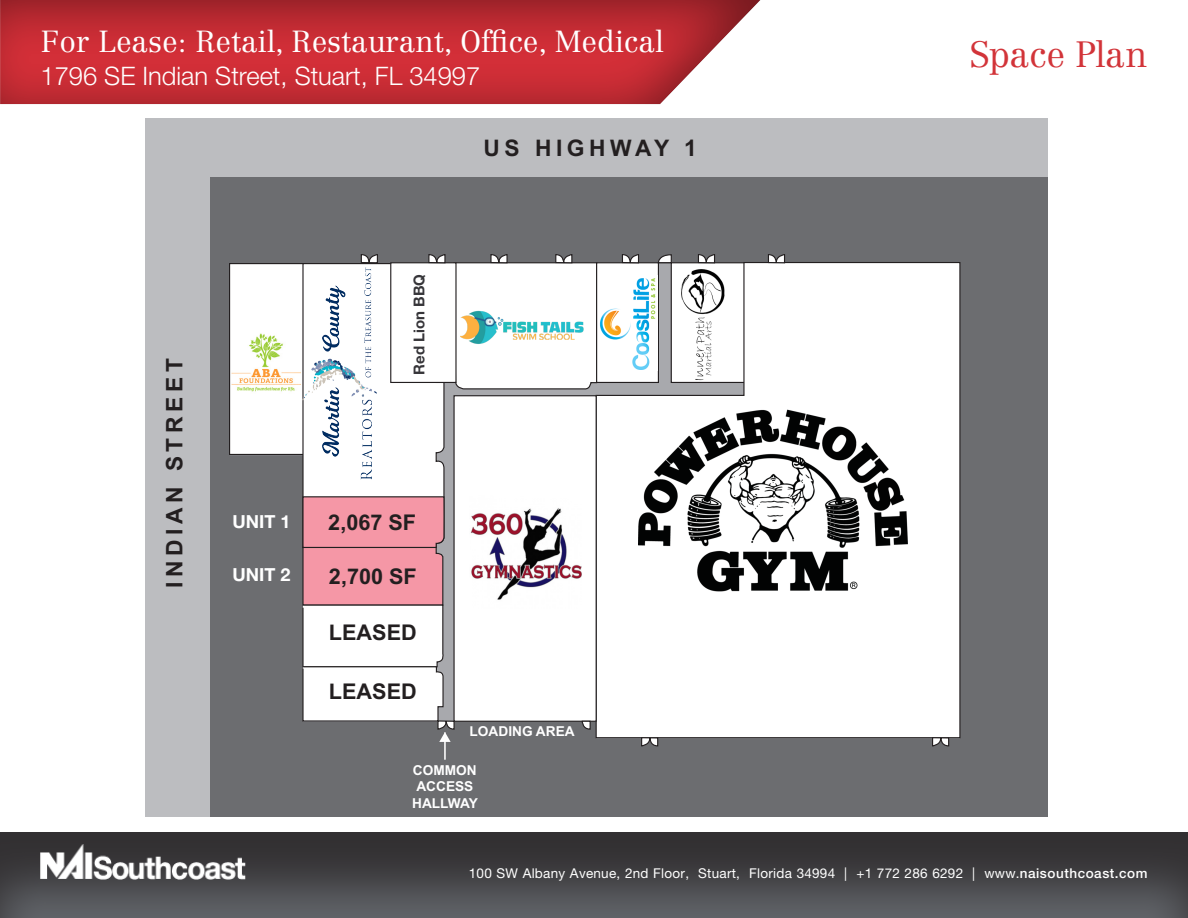
<style>
.page{position:relative;width:1188px;height:918px;background:#fff}
.page>*{position:absolute;margin:0;border:0;box-sizing:border-box;transform-origin:0 0}
.t1{font:300 36px "Centennial LT Std";letter-spacing:-.01em;color:#d23439}
.t2{font:300 30px "Centennial LT Std";color:#fff}
.t3{font:300 25.5px "Helvetica Neue LT Std";color:#fff}
.t4{font:700 22.8px "Arial";letter-spacing:.2em;color:#231f20}
.t5{font:700 21.6px "Arial";color:#231f20}
.t6{font:700 18px "Helvetica Neue LT Std";color:#fff}
.t7{font:700 15px "Helvetica Neue LT Std";color:#363539}
.t8{font:700 13.65px/16.4px "Arial";color:#fff;text-align:center}
.t9{font:13.5px "Helvetica Neue LT Std";letter-spacing:.02em;color:#fff}
.s1{font-weight:500}
</style>
<div class="page">
<div style="left:0;top:830px;width:1188px;height:88px;background:#231f20;opacity:.75"></div>
<div style="left:0;top:0;width:762px;height:106px;background:#231f20;opacity:.51"></div>
<img style="left:41px;top:845px;width:205px;height:34px">
<div style="left:145px;top:122px;width:903px;height:694px;background:#6c6d70"></div>
<div style="left:145px;top:119px;width:903px;height:58px;background:#bcbdc0"></div>
<div style="left:145px;top:167px;width:64px;height:649px;background:#bcbdc0"></div>
<div style="left:229px;top:263px;width:78px;height:192px;background:#fff;border:1px solid #231f20"></div>
<div style="left:598px;top:262px;width:363px;height:477px;background:#fff"></div>
<svg style="left:640px;top:737px;width:19px;height:10px"></svg>
<svg style="left:931px;top:737px;width:19px;height:10px"></svg>
<svg style="left:767px;top:254px;width:19px;height:10px"></svg>
<svg style="left:697px;top:254px;width:19px;height:10px"></svg>
<svg style="left:621px;top:254px;width:19px;height:10px"></svg>
<svg style="left:657px;top:254px;width:15px;height:10px"></svg>
<hr style="left:444px;top:740px;width:2px;height:20px;background:#fff">
<svg style="left:302px;top:254px;width:296px;height:488px;background:#e8dbde"></svg>
<img style="left:302px;top:268px;width:74px;height:211px">
<img style="left:469px;top:496px;width:113px;height:112px">
<img style="left:638px;top:402px;width:269px;height:233px">
<img style="left:678px;top:269px;width:51px;height:111px">
<img style="left:232px;top:333px;width:68px;height:59px">
<img style="left:460px;top:311px;width:123px;height:33px">
<img style="left:599px;top:276px;width:58px;height:95px">
<p class="t2" style="left:40px;top:24px;width:624px">For Lease: Retail, Restaurant, Office, Medical</p>
<p class="t3" style="left:40px;top:60px;width:441px">1796 SE Indian Street, Stuart, FL 34997</p>
<p class="t4" style="left:158px;top:588px;width:231px;rotate:-90deg">INDIAN STREET</p>
<p class="t7" style="left:410px;top:375px;width:102px;rotate:-90deg">Red Lion BBQ</p>
<p class="t6" style="left:233px;top:510px;width:59px">UNIT 1</p>
<p class="t5" style="left:328px;top:507px;width:89px">2,067 SF</p>
<p class="t6" style="left:233px;top:563px;width:59px">UNIT 2</p>
<p class="t5" style="left:329px;top:561px;width:89px">2,700 SF</p>
<p class="t5" style="left:329px;top:618px;width:89px">LEASED</p>
<p class="t5" style="left:329px;top:677px;width:89px">LEASED</p>
<p class="t4" style="left:483px;top:132px;width:215px">US HIGHWAY 1</p>
<p class="t8" style="left:470px;top:723px;width:107px">LOADING AREA</p>
<p class="t8" style="left:412px;top:762px;width:67px">COMMON<br>ACCESS<br>HALLWAY</p>
<p class="t1" style="left:969px;top:33px;width:180px">Space Plan</p>
<p class="t9" style="left:469px;top:865px;width:680px">100 SW Albany Avenue, 2nd Floor, Stuart, Florida 34994 | +1 772 286 6292 | www.<span class="s1">naisouthcoast.com</span></p>
</div>
